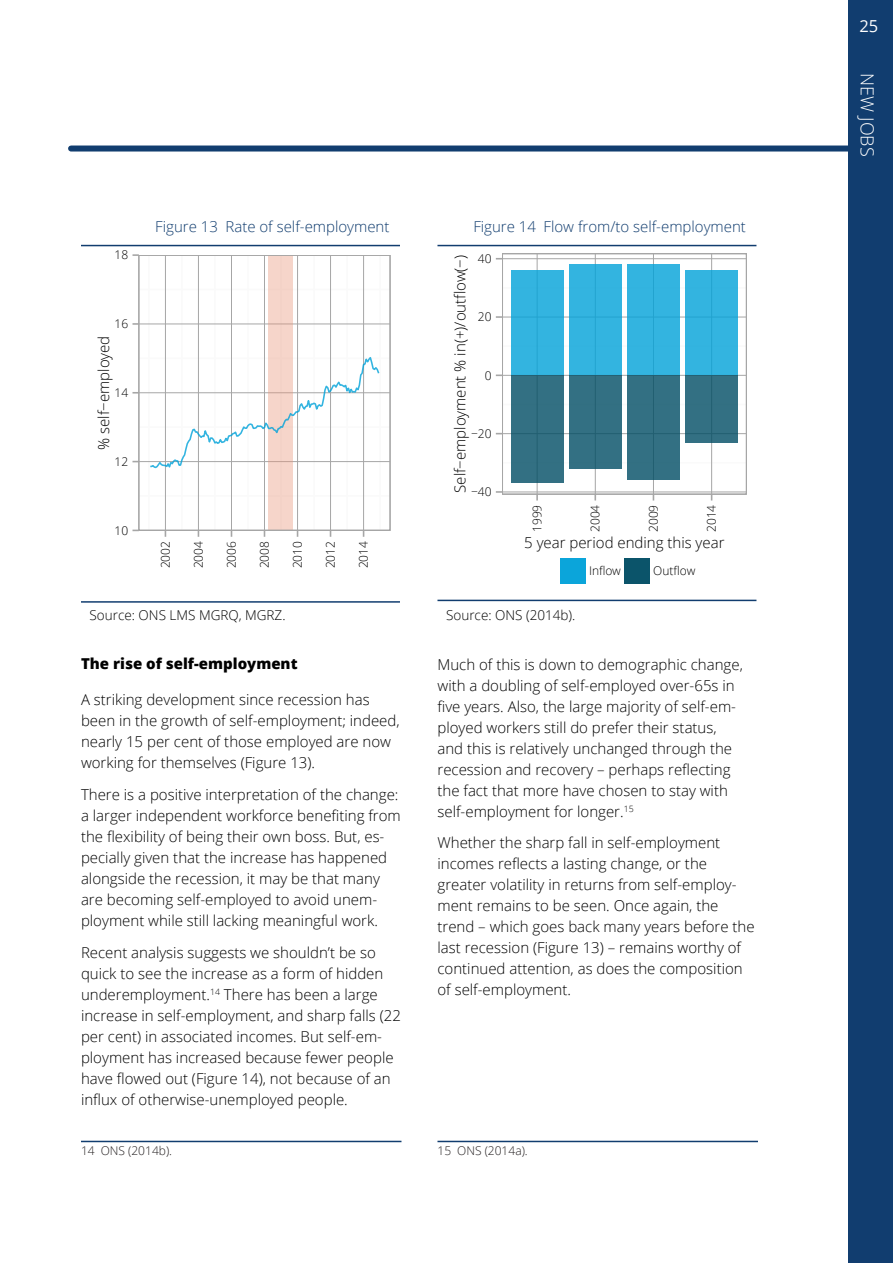
<style>
.page{position:relative;width:893px;height:1263px;background:#fff}
.page>*{position:absolute;margin:0;border:0;box-sizing:border-box;transform-origin:0 0}
.t1{font:300 18px "Open Sans";color:#fff}
.t2{font:16.5px "Open Sans";color:#fff}
.t3{font:300 15px/21px "Open Sans";color:#000}
.t4{font:300 15px "Open Sans";color:#113d6f}
.Heading_2{font:800 15px "Open Sans";color:#000}
.Source{font:300 13.5px "Open Sans";color:#000}
.t5{font:300 12px "Open Sans";color:#000}
.Footnotes{font:300 12px "Open Sans";color:#231f20}
</style>
<div class="page">
<div style="left:71px;top:146px;width:782px;height:6px;background:#113d6f"></div>
<div style="left:849px;top:0;width:44px;height:1263px;background:#113d6f"></div>
<hr style="left:437px;top:1141px;width:321px;height:1px;background:#113d6f">
<hr style="left:81px;top:1141px;width:320px;height:1px;background:#113d6f">
<svg style="left:82px;top:246px;width:318px;height:291px"></svg>
<div style="left:139px;top:255px;width:251px;height:275px;background:#fff"></div>
<hr style="left:139px;top:495px;width:251px;height:2px;background:#fafafa">
<hr style="left:139px;top:426px;width:251px;height:2px;background:#fafafa">
<hr style="left:139px;top:358px;width:251px;height:1px;background:#fafafa">
<hr style="left:139px;top:289px;width:251px;height:1px;background:#fafafa">
<hr style="left:148px;top:255px;width:2px;height:275px;background:#fafafa">
<hr style="left:181px;top:255px;width:2px;height:275px;background:#fafafa">
<hr style="left:214px;top:255px;width:2px;height:275px;background:#fafafa">
<hr style="left:247px;top:255px;width:2px;height:275px;background:#fafafa">
<hr style="left:313px;top:255px;width:2px;height:275px;background:#fafafa">
<hr style="left:346px;top:255px;width:2px;height:275px;background:#fafafa">
<hr style="left:379px;top:255px;width:2px;height:275px;background:#fafafa">
<hr style="left:139px;top:530px;width:251px;height:1px;background:#a6a6a6">
<hr style="left:139px;top:461px;width:251px;height:1px;background:#a6a6a6">
<hr style="left:139px;top:392px;width:251px;height:1px;background:#a6a6a6">
<hr style="left:139px;top:324px;width:251px;height:1px;background:#a6a6a6">
<hr style="left:165px;top:255px;width:1px;height:275px;background:#a6a6a6">
<hr style="left:198px;top:255px;width:1px;height:275px;background:#a6a6a6">
<hr style="left:231px;top:255px;width:1px;height:275px;background:#a6a6a6">
<hr style="left:264px;top:255px;width:1px;height:275px;background:#a6a6a6">
<hr style="left:297px;top:255px;width:1px;height:275px;background:#a6a6a6">
<hr style="left:330px;top:255px;width:1px;height:275px;background:#a6a6a6">
<hr style="left:363px;top:255px;width:1px;height:275px;background:#a6a6a6">
<div style="left:269px;top:255px;width:24px;height:275px;background:#f6d5ca"></div>
<svg style="left:149px;top:354px;width:232px;height:117px"></svg>
<div style="left:139px;top:255px;width:251px;height:275px;border:2px solid #a6a6a6"></div>
<svg style="left:132px;top:392px;width:7px;height:2px"></svg>
<svg style="left:132px;top:323px;width:7px;height:2px"></svg>
<svg style="left:132px;top:254px;width:7px;height:2px"></svg>
<svg style="left:439px;top:244px;width:318px;height:257px"></svg>
<div style="left:502px;top:254px;width:244px;height:240px;background:#fff"></div>
<hr style="left:502px;top:462px;width:244px;height:2px;background:#fafafa">
<hr style="left:502px;top:404px;width:244px;height:1px;background:#fafafa">
<hr style="left:502px;top:345px;width:244px;height:2px;background:#fafafa">
<hr style="left:502px;top:287px;width:244px;height:2px;background:#fafafa">
<hr style="left:502px;top:433px;width:244px;height:1px;background:#a6a6a6">
<hr style="left:502px;top:375px;width:244px;height:1px;background:#a6a6a6">
<hr style="left:502px;top:317px;width:244px;height:1px;background:#a6a6a6">
<hr style="left:502px;top:258px;width:244px;height:1px;background:#a6a6a6">
<hr style="left:537px;top:254px;width:1px;height:240px;background:#a6a6a6">
<hr style="left:595px;top:254px;width:1px;height:240px;background:#a6a6a6">
<hr style="left:653px;top:254px;width:1px;height:240px;background:#a6a6a6">
<hr style="left:711px;top:254px;width:1px;height:240px;background:#a6a6a6">
<div style="left:511px;top:375px;width:52px;height:108px;background:#337083"></div>
<div style="left:569px;top:375px;width:52px;height:94px;background:#337083"></div>
<div style="left:627px;top:375px;width:53px;height:105px;background:#337083"></div>
<div style="left:685px;top:375px;width:53px;height:67px;background:#337083"></div>
<div style="left:511px;top:270px;width:52px;height:105px;background:#33b4e0"></div>
<div style="left:569px;top:265px;width:52px;height:110px;background:#33b4e0"></div>
<div style="left:627px;top:265px;width:53px;height:110px;background:#33b4e0"></div>
<div style="left:685px;top:270px;width:53px;height:105px;background:#33b4e0"></div>
<div style="left:502px;top:254px;width:244px;height:240px;border:2px solid #a6a6a6"></div>
<svg style="left:496px;top:491px;width:6px;height:2px"></svg>
<svg style="left:496px;top:374px;width:6px;height:2px"></svg>
<svg style="left:496px;top:316px;width:6px;height:2px"></svg>
<svg style="left:536px;top:494px;width:2px;height:6px"></svg>
<svg style="left:594px;top:494px;width:2px;height:6px"></svg>
<div style="left:560px;top:558px;width:26px;height:26px;background:#0ba5da"></div>
<div style="left:624px;top:558px;width:26px;height:26px;background:#0b546a"></div>
<hr style="left:81px;top:245px;width:319px;height:1px;background:#113d6f">
<hr style="left:437px;top:245px;width:319px;height:1px;background:#113d6f">
<hr style="left:81px;top:601px;width:319px;height:2px;background:#113d6f">
<hr style="left:437px;top:600px;width:319px;height:1px;background:#113d6f">
<p class="t5" style="left:115px;top:247px;width:15px">18</p>
<p class="t5" style="left:115px;top:316px;width:15px">16</p>
<p class="t3" style="left:93px;top:450px;width:116px;rotate:-90deg">% self−employed</p>
<p class="t5" style="left:115px;top:384px;width:15px">14</p>
<p class="t5" style="left:115px;top:453px;width:15px">12</p>
<p class="t5" style="left:115px;top:522px;width:15px">10</p>
<p class="t4" style="left:155px;top:216px;width:236px">Figure 13 Rate of self-employment</p>
<p class="t4" style="left:473px;top:216px;width:274px">Figure 14 Flow from/to self-employment</p>
<p class="t5" style="left:157px;top:568px;width:29px;rotate:-90deg">2002</p>
<p class="t5" style="left:190px;top:568px;width:29px;rotate:-90deg">2004</p>
<p class="t5" style="left:223px;top:568px;width:29px;rotate:-90deg">2006</p>
<p class="t5" style="left:256px;top:568px;width:29px;rotate:-90deg">2008</p>
<p class="t5" style="left:289px;top:568px;width:29px;rotate:-90deg">2010</p>
<p class="t5" style="left:322px;top:568px;width:29px;rotate:-90deg">2012</p>
<p class="t5" style="left:355px;top:568px;width:29px;rotate:-90deg">2014</p>
<p class="t5" style="left:478px;top:250px;width:15px">40</p>
<p class="t3" style="left:449px;top:493px;width:239px;rotate:-90deg">Self−employment % in(+)/outflow(−)</p>
<p class="t5" style="left:478px;top:309px;width:15px">20</p>
<p class="t5" style="left:485px;top:367px;width:8px">0</p>
<p class="t5" style="left:471px;top:425px;width:22px">−20</p>
<p class="t5" style="left:471px;top:484px;width:22px">−40</p>
<p class="t5" style="left:529px;top:532px;width:29px;rotate:-90deg">1999</p>
<p class="t5" style="left:587px;top:532px;width:29px;rotate:-90deg">2004</p>
<p class="t5" style="left:645px;top:532px;width:29px;rotate:-90deg">2009</p>
<p class="t5" style="left:703px;top:532px;width:29px;rotate:-90deg">2014</p>
<p class="t3" style="left:524px;top:532px;width:202px">5 year period ending this year</p>
<p class="t5" style="left:589px;top:563px;width:33px">Inflow</p>
<p class="t5" style="left:653px;top:563px;width:44px">Outflow</p>
<p class="Source" style="left:90px;top:606px;width:197px">Source: ONS LMS MGRQ, MGRZ.</p>
<p class="Source" style="left:446px;top:606px;width:131px">Source: ONS (2014b).</p>
<p class="Heading_2" style="left:81px;top:653px;width:218px">The rise of self-employment</p>
<p class="t3" style="left:81px;top:689px;width:320px">A striking development since recession has been in the growth of self-employment; indeed, nearly 15 per cent of those employed are now working for themselves (Figure 13).</p>
<p class="t3" style="left:81px;top:784px;width:321px">There is a positive interpretation of the change: a larger independent workforce benefiting from the flexibility of being their own boss. But, es&shy;pecially given that the increase has happened alongside the recession, it may be that many are becoming self-employed to avoid unem&shy;ployment while still lacking meaningful work.</p>
<p class="t3" style="left:81px;top:941px;width:321px">Recent analysis suggests we shouldn’t be so quick to see the increase as a form of hidden underemployment.<sup>14</sup> There has been a large increase in self-employment, and sharp falls (22 per cent) in associated incomes. But self-em&shy;ployment has increased because fewer people have flowed out (Figure 14), not because of an influx of otherwise-unemployed people.</p>
<p class="Footnotes" style="left:81px;top:1142px;width:93px">14 ONS (2014b).</p>
<p class="t3" style="left:437px;top:653px;width:307px">Much of this is down to demographic change, with a doubling of self-employed over-65s in five years. Also, the large majority of self-em&shy;ployed workers still do prefer their status, and this is relatively unchanged through the recession and recovery – perhaps reflecting the fact that more have chosen to stay with self-employment for longer.<sup>15</sup></p>
<p class="t3" style="left:437px;top:832px;width:319px">Whether the sharp fall in self-employment incomes reflects a lasting change, or the greater volatility in returns from self-employ&shy;ment remains to be seen. Once again, the trend – which goes back many years before the last recession (Figure 13) – remains worthy of continued attention, as does the composition of self-employment.</p>
<p class="Footnotes" style="left:437px;top:1142px;width:92px">15 ONS (2014a).</p>
<p class="t2" style="left:859px;top:15px;width:20px">25</p>
<p class="t1" style="left:880px;top:73px;width:84px;rotate:90deg">NEW JOBS</p>
</div>
